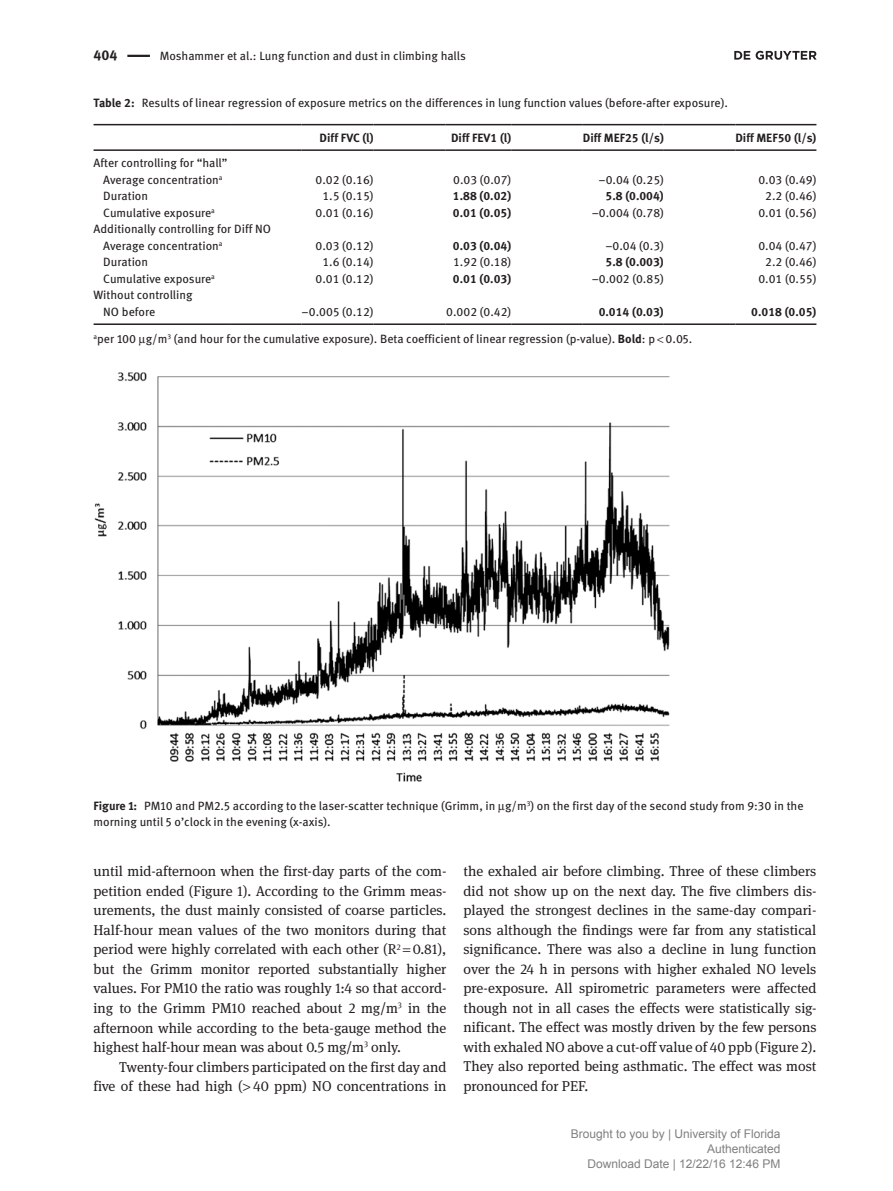
<style>
.page{position:relative;width:893px;height:1191px;background:#fff}
.page>*{position:absolute;margin:0;border:0;box-sizing:border-box;transform-origin:0 0}
.t1{font:14.25px/19.5px "DG Meta Serif Science";color:#231f20;text-align:justify}
.t2{font:700 14.25px "DG Meta Science";color:#231f20}
.t3{font:12px/16.5px "DG Meta Science";color:#231f20}
.t4{font:700 12px "DG Meta Science";color:#231f20}
.t5{font:12px/15px "Arial";color:#808080;text-align:right}
.s1{font-weight:700}
</style>
<div class="page">
<hr style="left:127px;top:55px;width:23px;height:2px;background:#231f20">
<hr style="left:94px;top:323px;width:136px;height:2px;background:#231f20">
<hr style="left:230px;top:323px;width:72px;height:2px;background:#231f20">
<hr style="left:302px;top:323px;width:72px;height:2px;background:#231f20">
<hr style="left:374px;top:323px;width:71px;height:2px;background:#231f20">
<hr style="left:445px;top:323px;width:66px;height:2px;background:#231f20">
<hr style="left:511px;top:323px;width:72px;height:2px;background:#231f20">
<hr style="left:583px;top:323px;width:81px;height:2px;background:#231f20">
<hr style="left:664px;top:323px;width:71px;height:2px;background:#231f20">
<hr style="left:735px;top:323px;width:81px;height:2px;background:#231f20">
<hr style="left:94px;top:124px;width:136px;height:1px;background:#231f20">
<hr style="left:94px;top:149px;width:136px;height:2px;background:#231f20">
<hr style="left:230px;top:124px;width:72px;height:1px;background:#231f20">
<hr style="left:302px;top:124px;width:72px;height:1px;background:#231f20">
<hr style="left:230px;top:149px;width:72px;height:2px;background:#231f20">
<hr style="left:302px;top:149px;width:72px;height:2px;background:#231f20">
<hr style="left:374px;top:124px;width:71px;height:1px;background:#231f20">
<hr style="left:445px;top:124px;width:66px;height:1px;background:#231f20">
<hr style="left:374px;top:149px;width:71px;height:2px;background:#231f20">
<hr style="left:445px;top:149px;width:66px;height:2px;background:#231f20">
<hr style="left:511px;top:124px;width:72px;height:1px;background:#231f20">
<hr style="left:583px;top:124px;width:81px;height:1px;background:#231f20">
<hr style="left:511px;top:149px;width:72px;height:2px;background:#231f20">
<hr style="left:583px;top:149px;width:81px;height:2px;background:#231f20">
<hr style="left:664px;top:124px;width:71px;height:1px;background:#231f20">
<hr style="left:735px;top:124px;width:81px;height:1px;background:#231f20">
<hr style="left:664px;top:149px;width:71px;height:2px;background:#231f20">
<hr style="left:735px;top:149px;width:81px;height:2px;background:#231f20">
<img style="left:94px;top:372px;width:576px;height:410px">
<svg style="left:734px;top:51px;width:83px;height:9px"></svg>
<p class="t2" style="left:94px;top:44px;width:26px">404</p>
<p class="t3" style="left:160px;top:47px;width:308px">Moshammer et al.: Lung function and dust in climbing halls</p>
<p class="t3" style="left:94px;top:94px;width:636px"><span class="s1">Table 2:</span> Results of linear regression of exposure metrics on the differences in lung function values (before-after exposure).</p>
<p class="t4" style="left:320px;top:128px;width:56px">Diff FVC (l)</p>
<p class="t4" style="left:451px;top:128px;width:62px">Diff FEV1 (l)</p>
<p class="t4" style="left:583px;top:128px;width:83px">Diff MEF25 (l/s)</p>
<p class="t4" style="left:735px;top:128px;width:83px">Diff MEF50 (l/s)</p>
<p class="t3" style="left:94px;top:155px;width:135px;text-align:center">After controlling for “hall”<br>Average concentration<sup>a</sup></p>
<p class="t3" style="left:316px;top:171px;width:60px">0.02 (0.16)</p>
<p class="t3" style="left:453px;top:171px;width:60px">0.03 (0.07)</p>
<p class="t3" style="left:598px;top:171px;width:67px">−0.04 (0.25)</p>
<p class="t3" style="left:758px;top:171px;width:60px">0.03 (0.49)</p>
<p class="t3" style="left:103px;top:188px;width:46px">Duration</p>
<p class="t3" style="left:322px;top:188px;width:53px">1.5 (0.15)</p>
<p class="t4" style="left:453px;top:187px;width:60px">1.88 (0.02)</p>
<p class="t4" style="left:605px;top:187px;width:60px">5.8 (0.004)</p>
<p class="t3" style="left:765px;top:188px;width:53px">2.2 (0.46)</p>
<p class="t3" style="left:103px;top:204px;width:113px">Cumulative exposure<sup>a</sup></p>
<p class="t3" style="left:316px;top:204px;width:60px">0.01 (0.16)</p>
<p class="t4" style="left:453px;top:203px;width:60px">0.01 (0.05)</p>
<p class="t3" style="left:592px;top:204px;width:74px">−0.004 (0.78)</p>
<p class="t3" style="left:758px;top:204px;width:60px">0.01 (0.56)</p>
<p class="t3" style="left:103px;top:221px;width:169px;text-indent:-10px">Additionally controlling for Diff NO<br>Average concentration<sup>a</sup></p>
<p class="t3" style="left:316px;top:237px;width:60px">0.03 (0.12)</p>
<p class="t4" style="left:453px;top:236px;width:60px">0.03 (0.04)</p>
<p class="t3" style="left:605px;top:237px;width:60px">−0.04 (0.3)</p>
<p class="t3" style="left:758px;top:237px;width:60px">0.04 (0.47)</p>
<p class="t3" style="left:103px;top:254px;width:46px">Duration</p>
<p class="t3" style="left:322px;top:254px;width:53px">1.6 (0.14)</p>
<p class="t3" style="left:453px;top:254px;width:60px">1.92 (0.18)</p>
<p class="t4" style="left:605px;top:253px;width:60px">5.8 (0.003)</p>
<p class="t3" style="left:765px;top:254px;width:53px">2.2 (0.46)</p>
<p class="t3" style="left:103px;top:270px;width:113px">Cumulative exposure<sup>a</sup></p>
<p class="t3" style="left:316px;top:270px;width:60px">0.01 (0.12)</p>
<p class="t4" style="left:453px;top:269px;width:60px">0.01 (0.03)</p>
<p class="t3" style="left:592px;top:270px;width:74px">−0.002 (0.85)</p>
<p class="t3" style="left:758px;top:270px;width:60px">0.01 (0.55)</p>
<p class="t3" style="left:103px;top:287px;width:91px;text-indent:-10px">Without controlling<br>NO before</p>
<p class="t3" style="left:302px;top:303px;width:74px">−0.005 (0.12)</p>
<p class="t3" style="left:446px;top:303px;width:66px">0.002 (0.42)</p>
<p class="t4" style="left:599px;top:302px;width:67px">0.014 (0.03)</p>
<p class="t4" style="left:751px;top:302px;width:67px">0.018 (0.05)</p>
<p class="t3" style="left:94px;top:330px;width:600px"><sup>a</sup>per 100 g/m<sup>3</sup> (and hour for the cumulative exposure). Beta coefficient of linear regression (p-value). <span class="s1">Bold</span>: p 0.05.</p>
<p class="t3" style="left:94px;top:797px;width:712px"><span class="s1">Figure 1:</span> PM10 and PM2.5 according to the laser-scatter technique (Grimm, in g/m<sup>3</sup>) on the first day of the second study from 9:30 in the morning until 5 o’clock in the evening (x-axis).</p>
<p class="t1" style="left:94px;top:861px;width:354px">until mid-afternoon when the first-day parts of the com&shy;petition ended (Figure 1). According to the Grimm meas&shy;urements, the dust mainly consisted of coarse particles.<br>Half-hour mean values of the two monitors during that period were highly correlated with each other (R<sup>2</sup> 0.81), but the Grimm monitor reported substantially higher values. For PM10 the ratio was roughly 1:4 so that accord&shy;ing to the Grimm PM10 reached about 2 mg/m<sup>3</sup> in the afternoon while according to the beta-gauge method the highest half-hour mean was about 0.5 mg/m<sup>3</sup> only.</p>
<p class="t1" style="left:94px;top:1056px;width:354px;text-align:right">Twenty-four climbers participated on the first day and five of these had high ( 40 ppm) NO concentrations in</p>
<p class="t1" style="left:463px;top:861px;width:354px">the exhaled air before climbing. Three of these climbers did not show up on the next day. The five climbers dis&shy;played the strongest declines in the same-day compari&shy;sons although the findings were far from any statistical significance. There was also a decline in lung function over the 24 h in persons with higher exhaled NO levels pre-exposure. All spirometric parameters were affected though not in all cases the effects were statistically sig&shy;nificant. The effect was mostly driven by the few persons with exhaled NO above a cut-off value of 40 ppb (Figure 2).<br>They also reported being asthmatic. The effect was most pronounced for PEF.</p>
<p class="t5" style="left:571px;top:1127px;width:211px">Brought to you by | University of Florida<br>Authenticated<br>Download Date | 12/22/16 12:46 PM</p>
</div>
